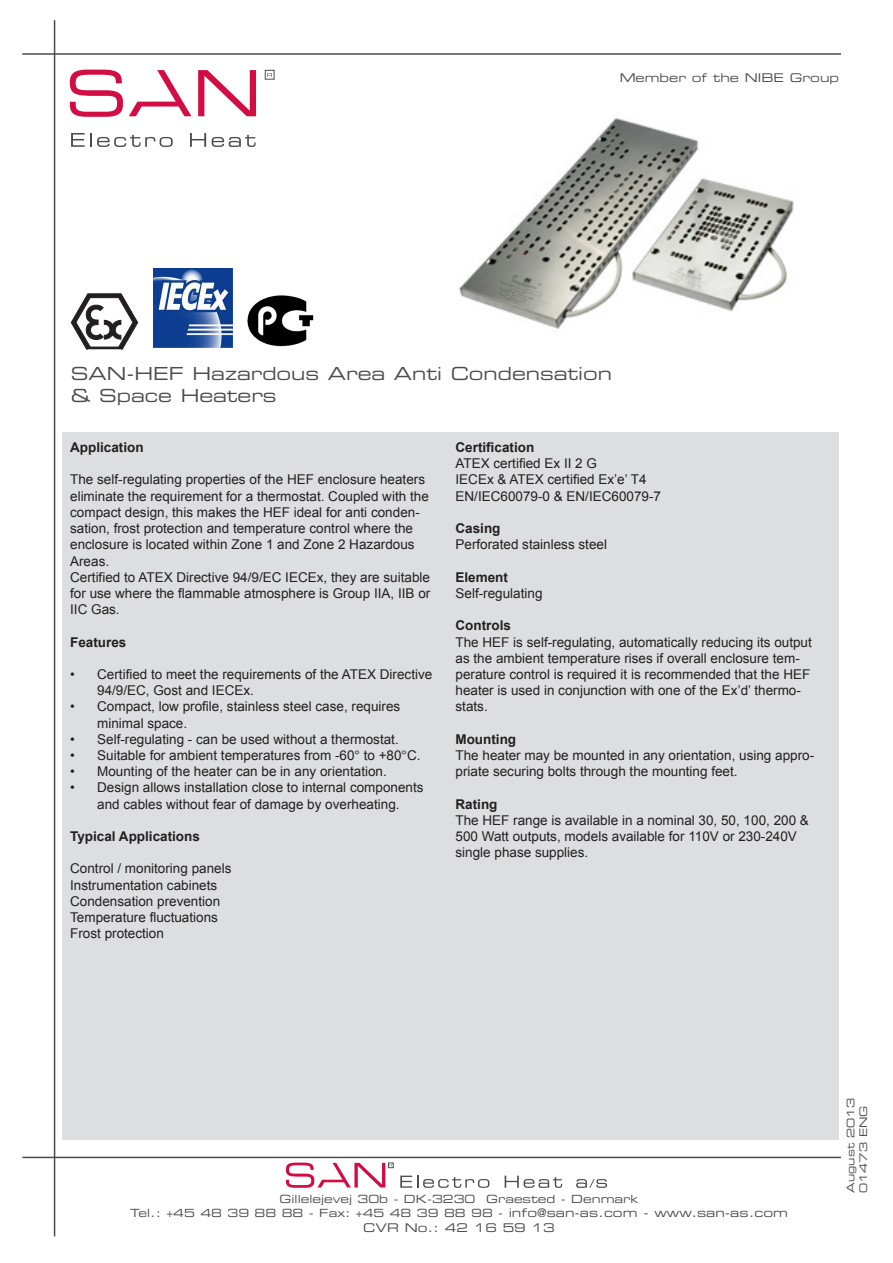
<style>
.page{position:relative;width:893px;height:1263px;background:#fff}
.page>*{position:absolute;margin:0;border:0;box-sizing:border-box;transform-origin:0 0}
.t1{font:18px "Eurostile Extended Two";color:#4b4c4d}
.t2{font:13.5px/16.2px "Arial";color:#231f20}
.t3{font:700 13.5px "Arial";color:#231f20}
.t4{font:12px "Eurostile Extended Two";color:#4b4c4d}
.t5{font:11.25px/14.4px "Eurostile Extended Two";color:#4b4c4d;text-align:center}
.t6{font:10.5px "Eurostile Extended Two";color:#4b4c4d}
.s1{font-family:"Helvetica Neue"}
.s2{font-size:12px}
</style>
<div class="page">
<hr style="left:54px;top:20px;width:1px;height:1216px;background:#4b4c4d">
<svg style="left:70px;top:70px;width:53px;height:47px"></svg>
<svg style="left:129px;top:70px;width:62px;height:46px"></svg>
<svg style="left:198px;top:70px;width:58px;height:46px"></svg>
<div style="left:265px;top:70px;width:9px;height:10px;border:1px solid #4b4c4d"></div>
<svg style="left:267px;top:73px;width:5px;height:4px"></svg>
<svg style="left:71px;top:133px;width:102px;height:14px"></svg>
<svg style="left:190px;top:133px;width:16px;height:14px"></svg>
<svg style="left:212px;top:135px;width:44px;height:12px"></svg>
<hr style="left:22px;top:53px;width:819px;height:2px;background:#4b4c4d">
<hr style="left:22px;top:1157px;width:819px;height:1px;background:#4b4c4d">
<div style="left:63px;top:432px;width:776px;height:708px;background:#dddedf"></div>
<svg style="left:400px;top:1175px;width:89px;height:13px"></svg>
<svg style="left:505px;top:1175px;width:57px;height:13px"></svg>
<svg style="left:576px;top:1179px;width:31px;height:9px"></svg>
<svg style="left:286px;top:1162px;width:107px;height:26px"></svg>
<img style="left:459px;top:118px;width:335px;height:211px">
<svg style="left:71px;top:293px;width:67px;height:56px"></svg>
<img style="left:153px;top:269px;width:79px;height:79px">
<img style="left:247px;top:295px;width:67px;height:52px">
<p class="t4" style="left:620px;top:69px;width:221px">Member of the NIBE Group</p>
<p class="t1" style="left:71px;top:361px;width:543px">SAN-HEF Hazardous Area Anti Condensation</p>
<p class="t1" style="left:71px;top:383px;width:207px">&amp; Space Heaters</p>
<p class="t3" style="left:70px;top:438px;width:75px">Application</p>
<p class="t2" style="left:70px;top:472px;width:360px">The self-regulating properties of the HEF enclosure heaters eliminate the requirement for a thermostat. Coupled with the compact design, this makes the HEF ideal for anti conden&shy;sation, frost protection and temperature control where the enclosure is located within Zone 1 and Zone 2 Hazardous Areas.</p>
<p class="t2" style="left:70px;top:569px;width:362px;text-align:justify">Certified to ATEX Directive 94/9/EC IECEx, they are suitable for use where the flammable atmosphere is Group IIA, IIB or IIC Gas.</p>
<p class="t3" style="left:70px;top:633px;width:58px">Features</p>
<p class="t2" style="left:97px;top:666px;width:337px;text-indent:-27px">• Certified to meet the requirements of the ATEX Directive<br>94/9/EC, Gost and IECEx.</p>
<p class="t2" style="left:97px;top:699px;width:305px;text-indent:-27px">• Compact, low profile, stainless steel case, requires minimal space.</p>
<p class="t2" style="left:70px;top:731px;width:330px">• Self-regulating - can be used without a thermostat.</p>
<p class="t2" style="left:70px;top:747px;width:352px">• Suitable for ambient temperatures from -60<span class="s1">°</span> to +80<span class="s1">°</span>C.</p>
<p class="t2" style="left:70px;top:763px;width:318px">• Mounting of the heater can be in any orientation.</p>
<p class="t2" style="left:70px;top:780px;width:355px;text-align:center">• Design allows installation close to internal components and cables without fear of damage by overheating.</p>
<p class="t3" style="left:70px;top:827px;width:131px">Typical Applications</p>
<p class="t2" style="left:70px;top:861px;width:163px">Control / monitoring panels</p>
<p class="t2" style="left:70px;top:877px;width:149px">Instrumentation cabinets</p>
<p class="t2" style="left:70px;top:893px;width:152px">Condensation prevention</p>
<p class="t2" style="left:70px;top:909px;width:149px">Temperature fluctuations</p>
<p class="t2" style="left:70px;top:925px;width:95px">Frost protection</p>
<p class="t3" style="left:455px;top:438px;width:80px">Certification</p>
<p class="t2" style="left:455px;top:456px;width:143px">ATEX certified Ex II 2 G</p>
<p class="t2" style="left:455px;top:472px;width:193px">IECEx &amp; ATEX certified Ex’e’ T4</p>
<p class="t2" style="left:455px;top:488px;width:207px">EN/IEC60079-0 &amp; EN/IEC60079-7</p>
<p class="t3" style="left:455px;top:519px;width:47px">Casing</p>
<p class="t2" style="left:455px;top:537px;width:153px">Perforated stainless steel</p>
<p class="t3" style="left:455px;top:568px;width:54px">Element</p>
<p class="t2" style="left:455px;top:585px;width:89px">Self-regulating</p>
<p class="t3" style="left:455px;top:616px;width:57px">Controls</p>
<p class="t2" style="left:455px;top:634px;width:358px">The HEF is self-regulating, automatically reducing its output as the ambient temperature rises if overall enclosure tem&shy;perature control is required it is recommended that the HEF heater is used in conjunction with one of the Ex’d’ thermo&shy;stats.</p>
<p class="t3" style="left:455px;top:730px;width:62px">Mounting</p>
<p class="t2" style="left:455px;top:747px;width:360px">The heater may be mounted in any orientation, using appro&shy;priate securing bolts through the mounting feet.</p>
<p class="t3" style="left:455px;top:795px;width:43px">Rating</p>
<p class="t2" style="left:455px;top:812px;width:355px">The HEF range is available in a nominal 30, 50, 100, 200 &amp;<br>500 Watt outputs, models available for 110V or 230-240V single phase supplies.</p>
<p class="t5" style="left:130px;top:1191px;width:659px">Gillelejevej 30b - DK-3230 Graested - Denmark<br>Tel.: +45 48 39 88 88 - Fax: +45 48 39 88 98 - <span class="s2">info@san-as.com - www.san-as.com</span></p>
<p class="t4" style="left:363px;top:1219px;width:193px">CVR No.: 42 16 59 13</p>
<p class="t6" style="left:843px;top:1193px;width:97px;rotate:-90deg">August 2013</p>
<p class="t6" style="left:856px;top:1193px;width:89px;rotate:-90deg">01473 ENG</p>
</div>
